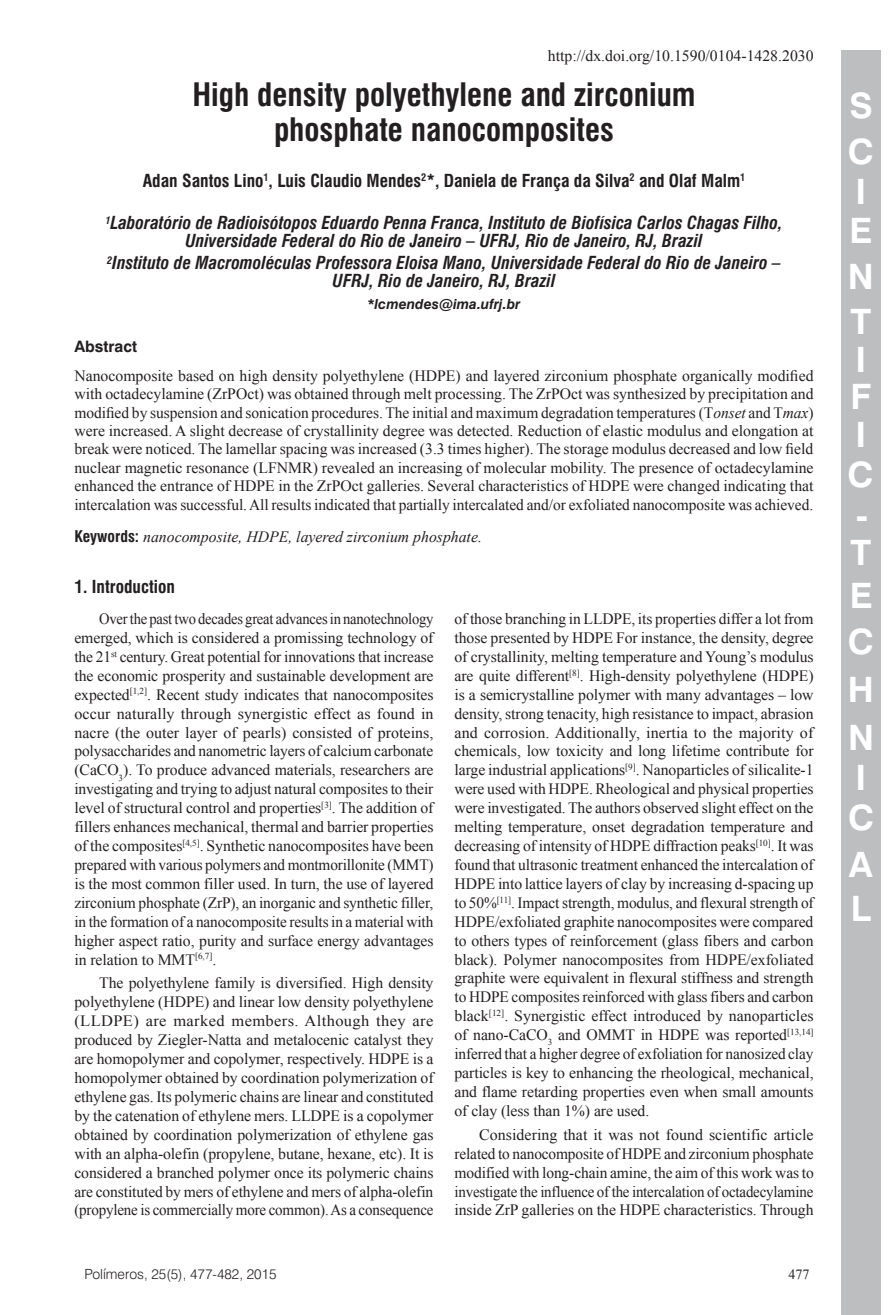
<style>
.page{position:relative;width:893px;height:1315px;background:#fff}
.page>*{position:absolute;margin:0;border:0;box-sizing:border-box;transform-origin:0 0}
.ArticleTypeAlt{font:700 35px/46.4px "Swiss 721 BT";color:#fff}
.ArticleTitle{font:700 condensed 31.5px/35px "Swiss 721 BT";color:#231f20;text-align:center}
.Affiliations{font:italic 700 condensed 17.5px/17.5px "Swiss 721 BT";color:#231f20;text-align:center}
.Authors{font:700 condensed 17.5px "Swiss 721 BT";color:#231f20}
.Heading1Alt{font:700 condensed 17.5px "Swiss 721 BT";color:#231f20}
.Paragraph{font:15.75px/18.9px "Times New Roman";letter-spacing:-.005em;color:#231f20;text-align:justify}
.Paragraph-2{font:15.75px/18.9px "Times New Roman";letter-spacing:-.005em;color:#231f20;text-align:justify;scale:.93 1}
.Abstract{font:15.75px/18.4px "Times New Roman";letter-spacing:-.005em;color:#231f20;text-align:justify}
.Keywords{font:italic 15.75px "Times New Roman";color:#231f20}
.FootnoteAlt{font:15.75px "Times New Roman";color:#231f20}
.AbstractTitle{font:700 15.75px "Swiss 721 BT";color:#231f20}
.t1{font:300 14px "Swiss 721 BT";color:#231f20}
.Correspondence{font:italic 700 14px "Swiss 721 BT";color:#231f20}
.PageNumber{font:14px "Times New Roman";color:#231f20}
.s1{font-style:italic}
.s2{font-family:"Swiss 721 BT";font-weight:700;font-style:normal;font-stretch:condensed}
</style>
<div class="page">
<div style="left:841px;top:50px;width:40px;height:1265px;background:#bcbec0"></div>
<p class="FootnoteAlt" style="left:548px;top:45px;width:267px">http://dx.doi.org/10.1590/0104-1428.2030</p>
<p class="ArticleTitle" style="left:192px;top:77px;width:505px">High density polyethylene and zirconium phosphate nanocomposites</p>
<p class="Authors" style="left:143px;top:170px;width:604px">Adan Santos Lino<sup>1</sup>, Luis Claudio Mendes<sup>2</sup>*, Daniela de França da Silva<sup>2</sup> and Olaf Malm<sup>1</sup></p>
<p class="Affiliations" style="left:105px;top:214px;width:679px"><sup>1</sup>Laboratório de Radioisótopos Eduardo Penna Franca, Instituto de Biofísica Carlos Chagas Filho,<br>Universidade Federal do Rio de Janeiro – UFRJ, Rio de Janeiro, RJ, Brazil</p>
<p class="Affiliations" style="left:107px;top:254px;width:675px"><sup>2</sup>Instituto de Macromoléculas Professora Eloisa Mano, Universidade Federal do Rio de Janeiro –<br>UFRJ, Rio de Janeiro, RJ, Brazil</p>
<p class="Correspondence" style="left:367px;top:295px;width:154px">*lcmendes@ima.ufrj.br</p>
<p class="AbstractTitle" style="left:74px;top:337px;width:64px">Abstract</p>
<p class="Abstract" style="left:74px;top:366px;width:741px">Nanocomposite based on high density polyethylene (HDPE) and layered zirconium phosphate organically modified with octadecylamine (ZrPOct) was obtained through melt processing. The ZrPOct was synthesized by precipitation and modified by suspension and sonication procedures. The initial and maximum degradation temperatures (T<span class="s1">onset</span> and T<span class="s1">max</span>) were increased. A slight decrease of crystallinity degree was detected. Reduction of elastic modulus and elongation at break were noticed. The lamellar spacing was increased (3.3 times higher). The storage modulus decreased and low field nuclear magnetic resonance (LFNMR) revealed an increasing of molecular mobility. The presence of octadecylamine enhanced the entrance of HDPE in the ZrPOct galleries. Several characteristics of HDPE were changed indicating that intercalation was successful. All results indicated that partially intercalated and/or exfoliated nanocomposite was achieved.</p>
<p class="Keywords" style="left:74px;top:526px;width:409px"><span class="s2">Keywords:</span> nanocomposite, HDPE, layered zirconium phosphate.</p>
<p class="Heading1Alt" style="left:74px;top:576px;width:102px">1. Introduction</p>
<p class="Paragraph-2" style="left:74px;top:609px;width:388px;text-indent:25px">Over the past two decades great advances in nanotechnology emerged, which is considered a promissing technology of the 21<sup>st</sup> century. Great potential for innovations that increase the economic prosperity and sustainable development are expected<sup>[1,2]</sup>. Recent study indicates that nanocomposites occur naturally through synergistic effect as found in nacre (the outer layer of pearls) consisted of proteins, polysaccharides and nanometric layers of calcium carbonate (CaCO<sub>3</sub>). To produce advanced materials, researchers are investigating and trying to adjust natural composites to their level of structural control and properties<sup>[3]</sup>. The addition of fillers enhances mechanical, thermal and barrier properties of the composites<sup>[4,5]</sup>. Synthetic nanocomposites have been prepared with various polymers and montmorillonite (MMT) is the most common filler used. In turn, the use of layered zirconium phosphate (ZrP), an inorganic and synthetic filler, in the formation of a nanocomposite results in a material with higher aspect ratio, purity and surface energy advantages in relation to MMT<sup>[6,7]</sup>.</p>
<p class="Paragraph" style="left:74px;top:973px;width:361px;text-indent:25px">The polyethylene family is diversified. High density polyethylene (HDPE) and linear low density polyethylene (LLDPE) are marked members. Although they are produced by Ziegler-Natta and metalocenic catalyst they are homopolymer and copolymer, respectively. HDPE is a homopolymer obtained by coordination polymerization of ethylene gas. Its polymeric chains are linear and constituted by the catenation of ethylene mers. LLDPE is a copolymer obtained by coordination polymerization of ethylene gas with an alpha-olefin (propylene, butane, hexane, etc). It is considered a branched polymer once its polymeric chains are constituted by mers of ethylene and mers of alpha-olefin (propylene is commercially more common). As a consequence</p>
<p class="Paragraph" style="left:454px;top:609px;width:361px">of those branching in LLDPE, its properties differ a lot from those presented by HDPE For instance, the density, degree of crystallinity, melting temperature and Young’s modulus are quite different<sup>[8]</sup>. High-density polyethylene (HDPE) is a semicrystalline polymer with many advantages – low density, strong tenacity, high resistance to impact, abrasion and corrosion. Additionally, inertia to the majority of chemicals, low toxicity and long lifetime contribute for large industrial applications<sup>[9]</sup>. Nanoparticles of silicalite-1 were used with HDPE. Rheological and physical properties were investigated. The authors observed slight effect on the melting temperature, onset degradation temperature and decreasing of intensity of HDPE diffraction peaks<sup>[10]</sup>. It was found that ultrasonic treatment enhanced the intercalation of HDPE into lattice layers of clay by increasing d-spacing up to 50%<sup>[11]</sup>. Impact strength, modulus, and flexural strength of HDPE/exfoliated graphite nanocomposites were compared to others types of reinforcement (glass fibers and carbon black). Polymer nanocomposites from HDPE/exfoliated graphite were equivalent in flexural stiffness and strength to HDPE composites reinforced with glass fibers and carbon black<sup>[12]</sup>. Synergistic effect introduced by nanoparticles of nano-CaCO<sub>3</sub> and OMMT in HDPE was reported<sup>[13,14] </sup>inferred that a higher degree of exfoliation for nanosized clay particles is key to enhancing the rheological, mechanical, and flame retarding properties even when small amounts of clay (less than 1%) are used.</p>
<p class="Paragraph" style="left:454px;top:1124px;width:361px;text-indent:25px">Considering that it was not found scientific article related to nanocomposite of HDPE and zirconium phosphate modified with long-chain amine, the aim of this work was to investigate the influence of the intercalation of octadecylamine inside ZrP galleries on the HDPE characteristics. Through</p>
<p class="t1" style="left:84px;top:1265px;width:194px">Polímeros, 25(5), 477-482, 2015</p>
<p class="PageNumber" style="left:789px;top:1265px;width:22px">477</p>
<p class="ArticleTypeAlt" style="left:848px;top:82px;width:28px">S<br>S</p>
<p class="ArticleTypeAlt" style="left:849px;top:172px;width:24px;line-height:38.7px">S<br>S</p>
<p class="ArticleTypeAlt" style="left:848px;top:254px;width:27px;line-height:45.1px">S<br>S</p>
<p class="ArticleTypeAlt" style="left:851px;top:340px;width:22px;line-height:37.4px">S<br>S<br>S</p>
<p class="ArticleTypeAlt" style="left:847px;top:454px;width:28px;line-height:40.2px">S<br>S</p>
<p class="ArticleTypeAlt" style="left:848px;top:529px;width:28px">S<br>S<br>S<br>S<br>S</p>
<p class="ArticleTypeAlt" style="left:848px;top:757px;width:28px;line-height:39.9px">S<br>S</p>
<p class="ArticleTypeAlt" style="left:849px;top:842px;width:15px;line-height:44.1px">S<br>S</p>
</div>
